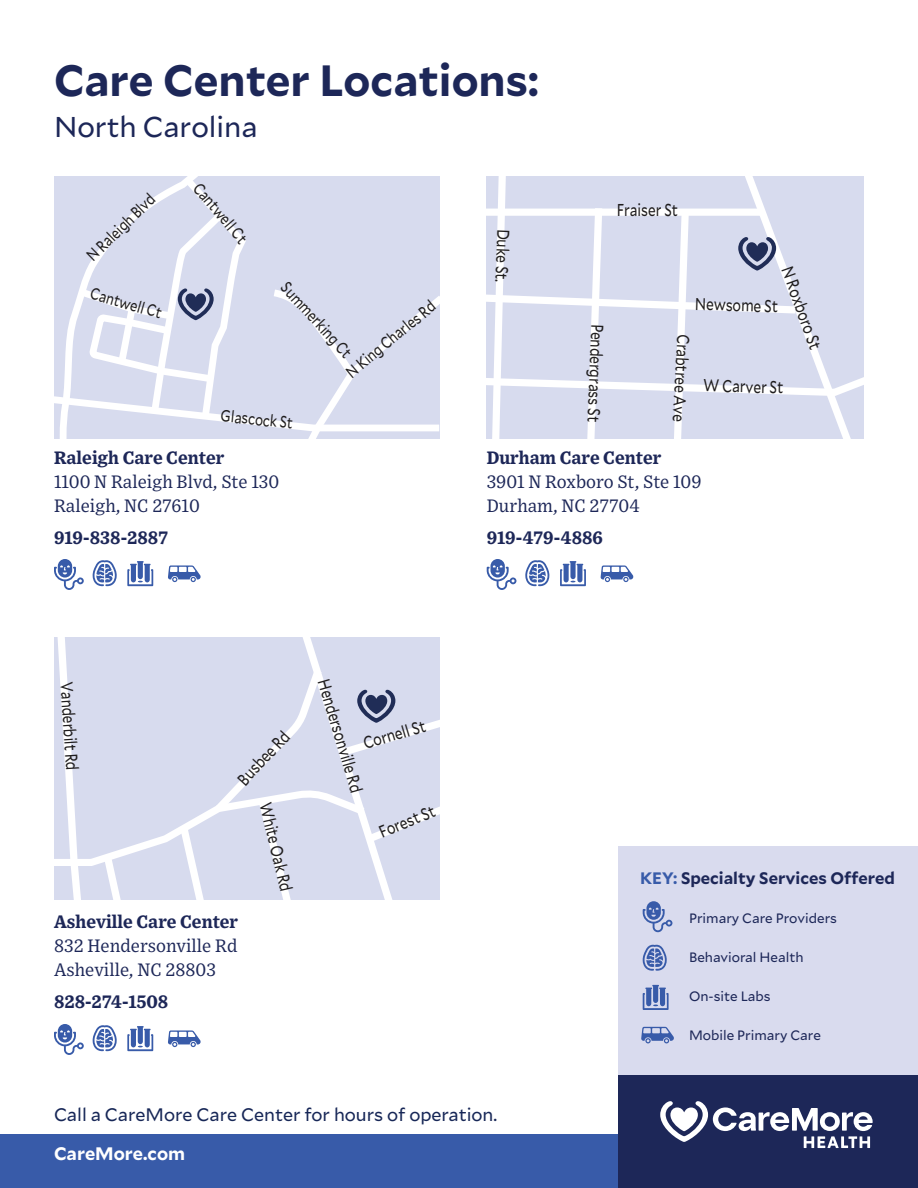
<style>
.page{position:relative;width:918px;height:1188px;background:#fff}
.page>*{position:absolute;margin:0;border:0;box-sizing:border-box;transform-origin:0 0}
.t1{font:700 43.5px "Mallory";color:#1d2758}
.t2{font:28.5px "Mallory";color:#1d2758}
.t3{font:18px/24px "Exchange";color:#1d2758}
.t4{font:700 18px "Exchange";color:#1d2758}
.t5{font:18px "Mallory";color:#172757}
.t6{font:700 18px "Mallory";color:#fff}
.t7{font:17.25px "Mallory";color:#1f1d1e;scale:.78 1}
.t8{font:17.1px "Mallory";color:#1f1d1e;scale:.8 1}
.t9{font:16.95px "Mallory";color:#1f1d1e;scale:.81 1}
.t10{font:16.8px "Mallory";color:#1f1d1e;scale:.82 1}
.t11{font:700 16.5px "Mallory";color:#1d2758}
.t12{font:16.2px "Mallory";color:#1f1d1e;scale:.8 1}
.t13{font:13.5px "Mallory";color:#1d2758}
.s1{font-weight:700}
.s2{color:#385ba9}
</style>
<div class="page">
<div style="left:0;top:1134px;width:918px;height:54px;background:#385ba9"></div>
<div style="left:619px;top:1074px;width:299px;height:114px;background:#1d2758"></div>
<svg style="left:660px;top:1101px;width:213px;height:47px"></svg>
<svg style="left:486px;top:176px;width:378px;height:263px;background:#dbdeef"></svg>
<svg style="left:54px;top:176px;width:385px;height:263px;background:#dadeef"></svg>
<svg style="left:54px;top:637px;width:385px;height:263px;background:#d9ddee"></svg>
<div style="left:619px;top:846px;width:299px;height:228px;background:#d9dbee"></div>
<svg style="left:643px;top:945px;width:24px;height:26px"></svg>
<svg style="left:643px;top:901px;width:29px;height:31px"></svg>
<svg style="left:641px;top:1027px;width:33px;height:16px"></svg>
<svg style="left:643px;top:985px;width:26px;height:25px"></svg>
<svg style="left:93px;top:560px;width:24px;height:26px"></svg>
<svg style="left:54px;top:559px;width:30px;height:31px"></svg>
<svg style="left:168px;top:565px;width:33px;height:17px"></svg>
<svg style="left:127px;top:561px;width:26px;height:25px"></svg>
<svg style="left:93px;top:1025px;width:24px;height:26px"></svg>
<svg style="left:54px;top:1024px;width:30px;height:31px"></svg>
<svg style="left:168px;top:1030px;width:33px;height:17px"></svg>
<svg style="left:127px;top:1026px;width:26px;height:25px"></svg>
<svg style="left:525px;top:560px;width:24px;height:26px"></svg>
<svg style="left:487px;top:559px;width:29px;height:31px"></svg>
<svg style="left:601px;top:565px;width:33px;height:17px"></svg>
<svg style="left:560px;top:561px;width:26px;height:25px"></svg>
<p class="t1" style="left:54px;top:48px;width:487px">Care Center Locations:</p>
<p class="t2" style="left:54px;top:106px;width:205px">North Carolina</p>
<p class="t12" style="left:81px;top:250px;width:112px;rotate:-44deg">N Raleigh Blvd</p>
<p class="t12" style="left:94px;top:282px;width:94px;rotate:16deg">Cantwell Ct</p>
<p class="t12" style="left:206px;top:177px;width:94px;rotate:50deg">Cantwell Ct</p>
<p class="t12" style="left:292px;top:277px;width:121px;rotate:47deg">Summerking Ct</p>
<p class="t12" style="left:341px;top:366px;width:140px;rotate:-40deg">N King Charles Rd</p>
<p class="t12" style="left:222px;top:404px;width:92px;rotate:6deg">Glascock St</p>
<p class="t8" style="left:516px;top:229px;width:69px;rotate:92deg">Duke St.</p>
<p class="t8" style="left:617px;top:197px;width:78px">Fraiser St</p>
<p class="t8" style="left:610px;top:324px;width:124px;rotate:92deg">Pendergrass St</p>
<p class="t8" style="left:798px;top:263px;width:110px;rotate:70deg">N Roxboro St</p>
<p class="t8" style="left:704px;top:373px;width:102px;rotate:2deg">W Carver St</p>
<p class="t8" style="left:695px;top:291px;width:105px;rotate:2deg">Newsome St</p>
<p class="t8" style="left:696px;top:335px;width:111px;rotate:93deg">Crabtree Ave</p>
<p class="t3" style="left:54px;top:445px;width:227px"><span class="s1">Raleigh Care Center<br></span>1100 N Raleigh Blvd, Ste 130</p>
<p class="t3" style="left:54px;top:493px;width:147px">Raleigh, NC 27610</p>
<p class="t4" style="left:54px;top:523px;width:116px">919-838-2887</p>
<p class="t4" style="left:487px;top:444px;width:176px">Durham Care Center</p>
<p class="t3" style="left:487px;top:469px;width:216px">3901 N Roxboro St, Ste 109</p>
<p class="t3" style="left:487px;top:493px;width:155px">Durham, NC 27704</p>
<p class="t4" style="left:487px;top:523px;width:118px">919-479-4886</p>
<p class="t7" style="left:79px;top:680px;width:116px;rotate:86deg">Vanderbilt Rd</p>
<p class="t8" style="left:232px;top:774px;width:85px;rotate:-47deg">Busbee Rd</p>
<p class="t7" style="left:277px;top:800px;width:117px;rotate:76deg">White Oak Rd</p>
<p class="t4" style="left:54px;top:908px;width:186px">Asheville Care Center</p>
<p class="t3" style="left:54px;top:933px;width:185px">832 Hendersonville Rd</p>
<p class="t3" style="left:54px;top:957px;width:163px">Asheville, NC 28803</p>
<p class="t4" style="left:54px;top:987px;width:116px">828-274-1508</p>
<p class="t7" style="left:335px;top:676px;width:152px;rotate:73deg">Hendersonville Rd</p>
<p class="t10" style="left:360px;top:732px;width:80px;rotate:-16deg">Cornell St</p>
<p class="t9" style="left:375px;top:821px;width:74px;rotate:-22deg">Forest St</p>
<p class="t11" style="left:640px;top:866px;width:256px"><span class="s2">KEY:</span> Specialty Services Offered</p>
<p class="t13" style="left:689px;top:909px;width:150px">Primary Care Providers</p>
<p class="t13" style="left:689px;top:948px;width:116px">Behavioral Health</p>
<p class="t13" style="left:689px;top:987px;width:83px">On-site Labs</p>
<p class="t13" style="left:689px;top:1026px;width:134px">Mobile Primary Care</p>
<p class="t5" style="left:54px;top:1102px;width:445px">Call a CareMore Care Center for hours of operation.</p>
<p class="t6" style="left:54px;top:1140px;width:133px">CareMore.com</p>
</div>
